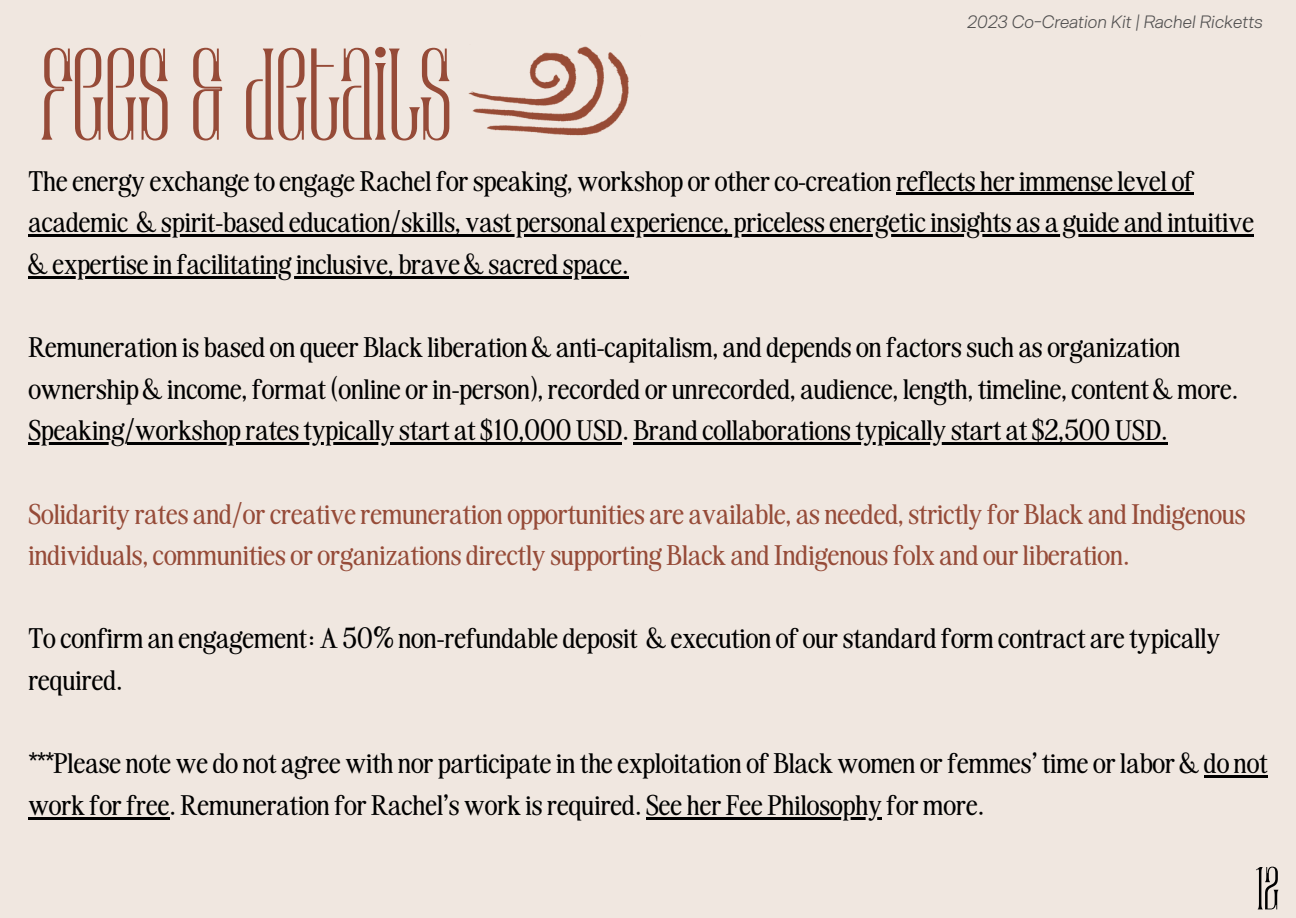
<style>
.page{position:relative;width:1296px;height:918px;background:#f0e7e0}
.page>*{position:absolute;margin:0;border:0;box-sizing:border-box;transform-origin:0 0}
.t1{font:112.8px "Ramose";color:#964b38}
.t2{font:52.5px "Ramose";color:#000}
.t3{font:30px/41.7px "Very Vogue Text";color:#000}
.t4{font:30px/41.7px "Very Vogue Text";color:#964b38}
.t5{font:italic 300 18px "Arbeit";color:#515050}
</style>
<div class="page">
<hr style="left:896px;top:193px;width:298px;height:2px;background:#000">
<hr style="left:28px;top:234px;width:100px;height:3px;background:#000">
<svg style="left:128px;top:234px;width:9px;height:3px"></svg>
<hr style="left:137px;top:234px;width:1117px;height:3px;background:#000">
<hr style="left:28px;top:276px;width:601px;height:2px;background:#000">
<hr style="left:28px;top:443px;width:594px;height:2px;background:#000">
<hr style="left:634px;top:443px;width:534px;height:2px;background:#000">
<hr style="left:1204px;top:776px;width:64px;height:2px;background:#000">
<hr style="left:28px;top:817px;width:141px;height:2px;background:#000">
<hr style="left:646px;top:817px;width:236px;height:2px;background:#000">
<img style="left:468px;top:46px;width:161px;height:90px">
<p class="t1" style="left:40px;top:27px;width:413px">FEES &amp; DETAILS</p>
<p class="t5" style="left:967px;top:12px;width:297px">2023 Co-Creation Kit | Rachel Ricketts</p>
<p class="t3" style="left:28px;top:159px;width:1227px">Theenergy exchangeto engage Rachelforspeaking,workshop or otherco-creation reflects herimmenselevel of academic &amp;spirit-based education/skills, vast personalexperience, pricelessenergeticinsights as a guide and intuitive &amp;expertisein facilitating inclusive, brave&amp;sacred space.</p>
<p class="t3" style="left:28px;top:325px;width:1212px">Remuneration is based on queer Black liberation&amp;anti-capitalism, and depends on factorssuch as organization ownership&amp;income,format (online orin-person),recorded or unrecorded, audience, length, timeline,content&amp;more.<br>Speaking/workshop ratestypically start at $10,000 USD. Brand collaborationstypically start at $2,500 USD.</p>
<p class="t4" style="left:28px;top:492px;width:1219px">Solidarity rates and/orcreativeremuneration opportunities are available, as needed,strictly for Black and Indigenous individuals,communities or organizations directly supporting Black and Indigenousfolx and ourliberation.</p>
<p class="t3" style="left:28px;top:617px;width:1193px">To confirman engagement: A 50% non-refundable deposit &amp;execution of ourstandard formcontract aretypically required.</p>
<p class="t3" style="left:28px;top:741px;width:1241px">***Please note we do not agree with nor participate in the exploitation of Black women or femmes’ time or labor &amp; do not work forfree. Remuneration for Rachel’swork isrequired. See her Fee Philosophy formore.</p>
<p class="t2" style="left:1256px;top:857px;width:25px">12</p>
</div>
